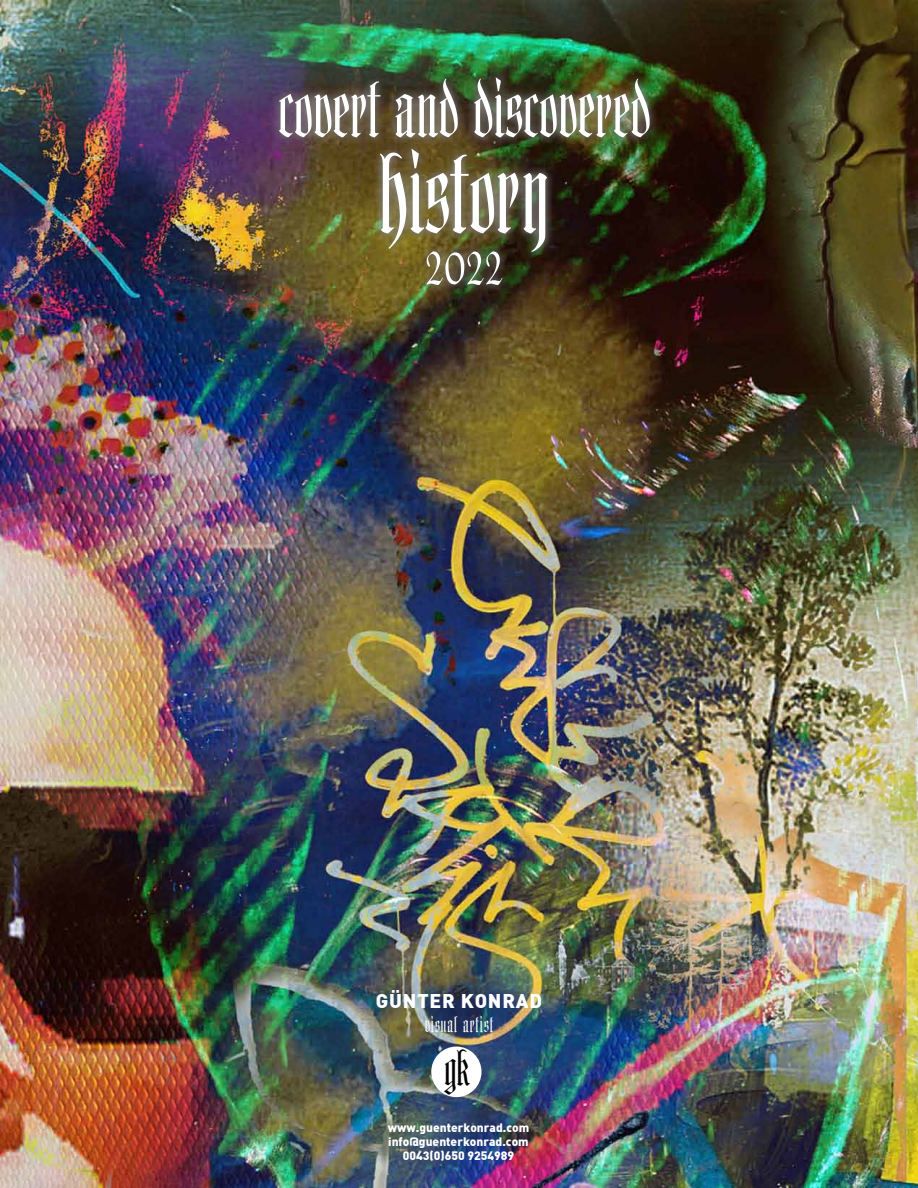
<style>
.page{position:relative;width:918px;height:1188px;background:#fff}
.page>*{position:absolute;margin:0;border:0;box-sizing:border-box;transform-origin:0 0}
.t1{font:108px "Kleinsemmering";color:#fff}
.t2{font:76.5px "Kleinsemmering";color:#fff}
.t3{font:54px "Kleinsemmering";color:#fff}
.t4{font:47.55px "Kleinsemmering";color:#000}
.t5{font:21px "Kleinsemmering";letter-spacing:.04em;color:#fff}
.t6{font:900 19.5px "DI Nbek";color:#fff}
.t7{font:900 12px/14.4px "DI Nbek";color:#fff;text-align:center}
</style>
<div class="page">
<img style="left:0;top:0;width:918px;height:1188px">
<div style="left:431px;top:1047px;width:51px;height:50px;background:#fff;border-radius:50%"></div>
<div style="left:269px;top:68px;width:389px;height:77px;background:#fff;opacity:.75"></div>
<div style="left:370px;top:139px;width:184px;height:120px;background:#fff;opacity:.75"></div>
<div style="left:417px;top:242px;width:93px;height:51px;background:#fff;opacity:.75"></div>
<h2 class="t2" style="left:278px;top:62px;width:374px">covert and discovered</h2>
<h1 class="t1" style="left:379px;top:127px;width:173px">history</h1>
<h3 class="t3" style="left:425px;top:231px;width:80px">2022</h3>
<h3 class="t6" style="left:376px;top:988px;width:41px">GÜNTER</h3>
<h3 class="t6" style="left:461px;top:988px;width:15px">KONRAD</h3>
<h3 class="t5" style="left:425px;top:1011px;width:70px">visual artist</h3>
<h3 class="t4" style="left:445px;top:1038px;width:27px">gk</h3>
<p class="t7" style="left:388px;top:1120px;width:143px">www.guenterkonrad.com info@guenterkonrad.com<br>0043(0)650 9254989</p>
</div>
